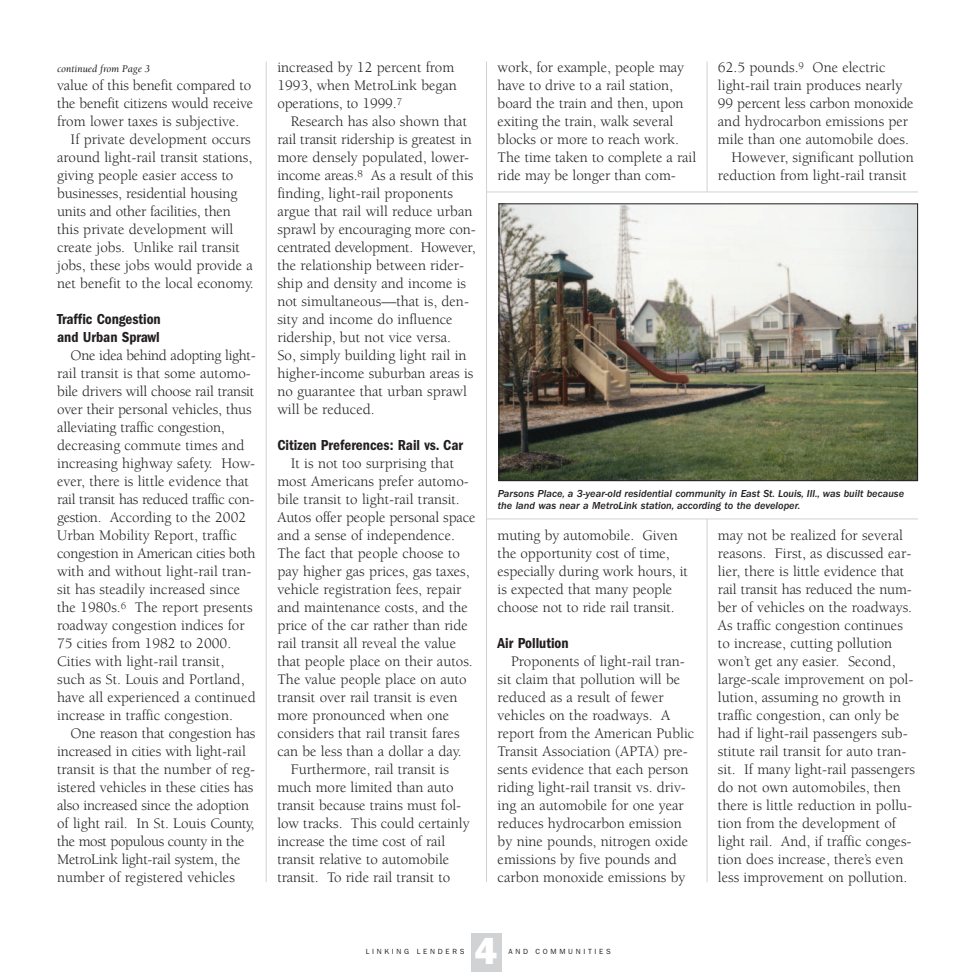
<style>
.page{position:relative;width:972px;height:972px;background:#fff}
.page>*{position:absolute;margin:0;border:0;box-sizing:border-box;transform-origin:0 0}
.t1{font:800 37.5px "Franklin Gothic";color:#fff}
.t2{font:15px/18px "Berkeley";color:#231f20}
.t3{font:600 condensed 15px/18px "Franklin Gothic";color:#231f20}
.t4{font:italic 500 10.5px/12.6px "Franklin Gothic";color:#231f20}
.t5{font:italic 10.5px "Berkeley";color:#231f20}
.t6{font:7.5px "Franklin Gothic";letter-spacing:.36em;color:#231f20}
</style>
<div class="page">
<hr style="left:707px;top:61px;width:1px;height:821px;background:#d1d2d4">
<hr style="left:486px;top:61px;width:1px;height:821px;background:#d1d2d4">
<div style="left:471px;top:934px;width:31px;height:38px;background:#d1d2d4"></div>
<hr style="left:266px;top:62px;width:1px;height:820px;background:#d1d2d4">
<img style="left:501px;top:205px;width:415px;height:274px">
<div style="left:499px;top:203px;width:419px;height:278px;border:1px solid #231f20"></div>
<hr style="left:487px;top:192px;width:431px;height:1px;background:#d1d2d4">
<hr style="left:487px;top:519px;width:431px;height:1px;background:#d1d2d4">
<p class="t5" style="left:57px;top:64px;width:95px">continued from Page 3</p>
<p class="t2" style="left:57px;top:78px;width:196px">value of this benefit compared to</p>
<p class="t2" style="left:57px;top:96px;width:198px">the benefit citizens would receive</p>
<p class="t2" style="left:57px;top:114px;width:184px">from lower taxes is subjective.</p>
<p class="t2" style="left:71px;top:132px;width:182px">If private development occurs</p>
<p class="t2" style="left:57px;top:150px;width:197px">around light-rail transit stations,</p>
<p class="t2" style="left:57px;top:168px;width:178px">giving people easier access to</p>
<p class="t2" style="left:57px;top:186px;width:182px">businesses, residential housing</p>
<p class="t2" style="left:57px;top:204px;width:175px">units and other facilities, then</p>
<p class="t2" style="left:57px;top:222px;width:178px">this private development will</p>
<p class="t2" style="left:57px;top:240px;width:184px">create jobs. Unlike rail transit</p>
<p class="t2" style="left:57px;top:258px;width:197px">jobs, these jobs would provide a</p>
<p class="t2" style="left:57px;top:276px;width:198px">net benefit to the local economy.</p>
<p class="t3" style="left:57px;top:311px;width:105px">Traffic Congestion and Urban Sprawl</p>
<p class="t2" style="left:57px;top:348px;width:200px;text-indent:14px">One idea behind adopting light&shy;rail transit is that some automo&shy;bile drivers will choose rail transit over their personal vehicles, thus alleviating traffic congestion, decreasing commute times and increasing highway safety. How&shy;ever, there is little evidence that rail transit has reduced traffic con&shy;gestion. According to the 2002<br>Urban Mobility Report, traffic congestion in American cities both with and without light-rail tran&shy;sit has steadily increased since the 1980s.<sup>6</sup> The report presents roadway congestion indices for 75 cities from 1982 to 2000.<br>Cities with light-rail transit, such as St. Louis and Portland, have all experienced a continued increase in traffic congestion.</p>
<p class="t2" style="left:57px;top:726px;width:200px;text-indent:14px">One reason that congestion has increased in cities with light-rail transit is that the number of reg&shy;istered vehicles in these cities has also increased since the adoption of light rail. In St. Louis County, the most populous county in the MetroLink light-rail system, the number of registered vehicles</p>
<p class="t2" style="left:277px;top:60px;width:181px">increased by 12 percent from<br>1993, when MetroLink began operations, to 1999.<sup>7</sup></p>
<p class="t2" style="left:277px;top:114px;width:200px;text-indent:14px">Research has also shown that rail transit ridership is greatest in more densely populated, lower&shy;income areas.<sup>8</sup> As a result of this finding, light-rail proponents argue that rail will reduce urban sprawl by encouraging more con&shy;centrated development. However, the relationship between rider&shy;ship and density and income is not simultaneous—that is, den&shy;sity and income do influence ridership, but not vice versa.<br>So, simply building light rail in higher-income suburban areas is no guarantee that urban sprawl will be reduced.</p>
<p class="t3" style="left:277px;top:437px;width:187px">Citizen Preferences: Rail vs. Car</p>
<p class="t2" style="left:291px;top:456px;width:165px">It is not too surprising that</p>
<p class="t2" style="left:277px;top:474px;width:193px">most Americans prefer automo-</p>
<p class="t2" style="left:277px;top:492px;width:184px">bile transit to light-rail transit.</p>
<p class="t2" style="left:277px;top:510px;width:200px">Autos offer people personal space</p>
<p class="t2" style="left:277px;top:528px;width:179px">and a sense of independence.</p>
<p class="t2" style="left:277px;top:546px;width:184px">The fact that people choose to</p>
<p class="t2" style="left:277px;top:564px;width:194px">pay higher gas prices, gas taxes,</p>
<p class="t2" style="left:277px;top:582px;width:186px">vehicle registration fees, repair</p>
<p class="t2" style="left:277px;top:600px;width:192px">and maintenance costs, and the</p>
<p class="t2" style="left:277px;top:618px;width:192px">price of the car rather than ride</p>
<p class="t2" style="left:277px;top:636px;width:180px">rail transit all reveal the value</p>
<p class="t2" style="left:277px;top:654px;width:197px">that people place on their autos.</p>
<p class="t2" style="left:277px;top:672px;width:191px">The value people place on auto</p>
<p class="t2" style="left:277px;top:690px;width:182px">transit over rail transit is even</p>
<p class="t2" style="left:277px;top:708px;width:173px">more pronounced when one</p>
<p class="t2" style="left:277px;top:726px;width:184px">considers that rail transit fares</p>
<p class="t2" style="left:277px;top:744px;width:186px">can be less than a dollar a day.</p>
<p class="t2" style="left:291px;top:762px;width:160px">Furthermore, rail transit is</p>
<p class="t2" style="left:277px;top:780px;width:178px">much more limited than auto</p>
<p class="t2" style="left:277px;top:798px;width:185px">transit because trains must fol-</p>
<p class="t2" style="left:277px;top:816px;width:194px">low tracks. This could certainly</p>
<p class="t2" style="left:277px;top:834px;width:169px">increase the time cost of rail</p>
<p class="t2" style="left:277px;top:852px;width:173px">transit relative to automobile</p>
<p class="t2" style="left:277px;top:870px;width:174px">transit. To ride rail transit to</p>
<p class="t2" style="left:498px;top:60px;width:200px">work, for example, people may have to drive to a rail station, board the train and then, upon exiting the train, walk several blocks or more to reach work.<br>The time taken to complete a rail ride may be longer than com-</p>
<p class="t2" style="left:718px;top:60px;width:169px">62.5 pounds.<sup>9</sup> One electric</p>
<p class="t2" style="left:718px;top:78px;width:186px">light-rail train produces nearly</p>
<p class="t2" style="left:718px;top:96px;width:197px">99 percent less carbon monoxide</p>
<p class="t2" style="left:718px;top:114px;width:192px">and hydrocarbon emissions per</p>
<p class="t2" style="left:718px;top:132px;width:193px">mile than one automobile does.</p>
<p class="t2" style="left:731px;top:150px;width:184px">However, significant pollution</p>
<p class="t2" style="left:718px;top:168px;width:190px">reduction from light-rail transit</p>
<p class="t4" style="left:498px;top:488px;width:408px">Parsons Place, a 3-year-old residential community in East St. Louis, Ill., was built because the land was near a MetroLink station, according to the developer.</p>
<p class="t2" style="left:498px;top:528px;width:192px">muting by automobile. Given the opportunity cost of time, especially during work hours, it is expected that many people choose not to ride rail transit.</p>
<p class="t3" style="left:498px;top:635px;width:73px">Air Pollution</p>
<p class="t2" style="left:498px;top:654px;width:198px;text-indent:14px">Proponents of light-rail tran&shy;sit claim that pollution will be reduced as a result of fewer vehicles on the roadways. A report from the American Public<br>Transit Association (APTA) pre&shy;sents evidence that each person riding light-rail transit vs. driv&shy;ing an automobile for one year reduces hydrocarbon emission by nine pounds, nitrogen oxide emissions by five pounds and carbon monoxide emissions by</p>
<p class="t2" style="left:718px;top:528px;width:199px">may not be realized for several reasons. First, as discussed ear&shy;lier, there is little evidence that rail transit has reduced the num&shy;ber of vehicles on the roadways.<br>As traffic congestion continues to increase, cutting pollution won’t get any easier. Second, large-scale improvement on pol&shy;lution, assuming no growth in traffic congestion, can only be had if light-rail passengers sub&shy;stitute rail transit for auto tran&shy;sit. If many light-rail passengers do not own automobiles, then there is little reduction in pollu&shy;tion from the development of light rail. And, if traffic conges&shy;tion does increase, there’s even less improvement on pollution.</p>
<h1 class="t1" style="left:475px;top:939px;width:24px">4</h1>
<p class="t6" style="left:366px;top:949px;width:100px">LINKING LENDERS</p>
<p class="t6" style="left:508px;top:949px;width:104px">AND COMMUNITIES</p>
</div>
